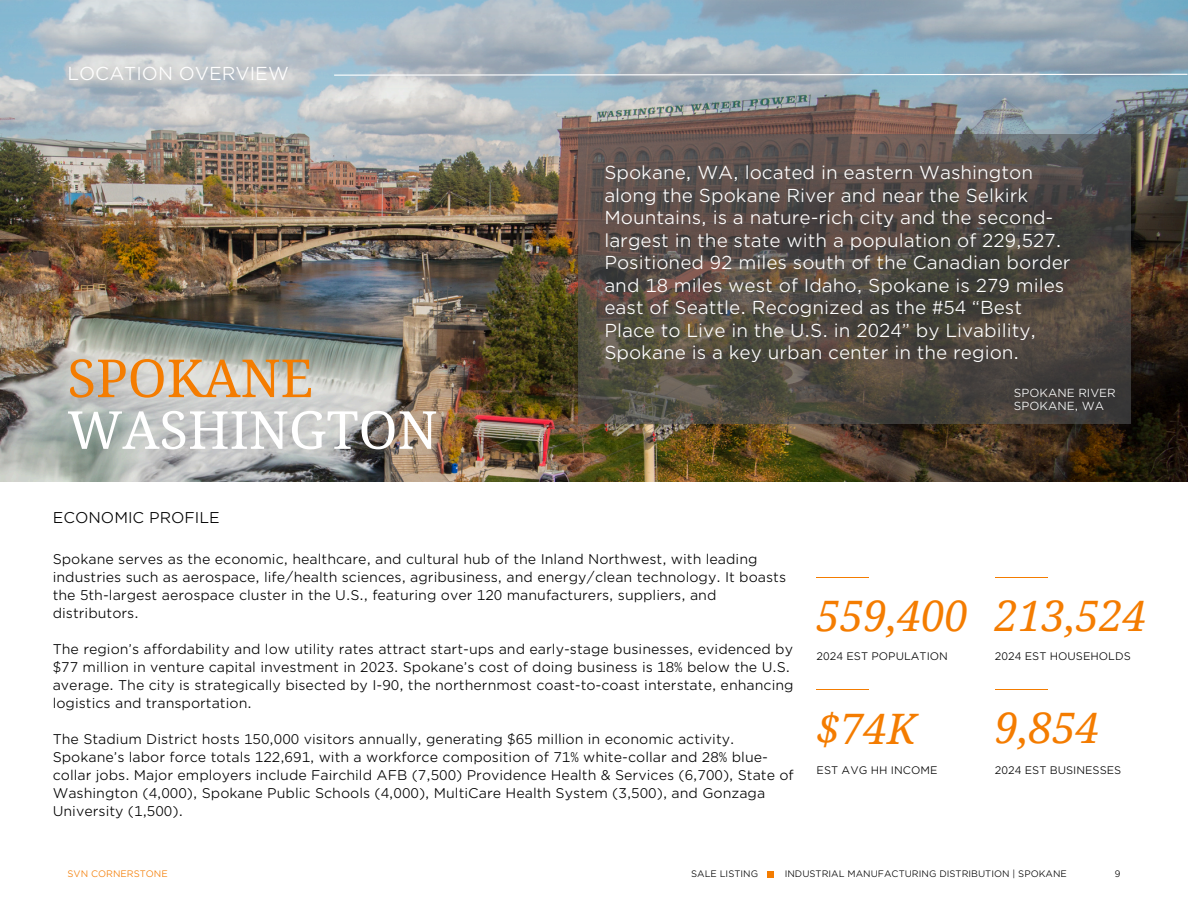
<style>
.page{position:relative;width:1188px;height:918px;background:#fff}
.page>*{position:absolute;margin:0;border:0;box-sizing:border-box;transform-origin:0 0}
.t1{font:52.5px/51.8px "Noto Serif";color:#fff}
.t2{font:italic 42px "Noto Serif";color:#f47c00}
.t3{font:18px/22.5px "Gotham Office";color:#fff}
.t4{font:15px "Gotham Office";color:#000}
.t5{font:13.5px/18px "Gotham Office";color:#000}
.t6{font:11.25px/13.5px "Gotham Office";color:#fff}
.t7{font:10.5px "Gotham Office";color:#000}
.t8{font:9px "Gotham Office";color:#000}
.t9{font:9px "Gotham Office";color:#f47c00}
.s1{color:#f47c00}
</style>
<div class="page">
<img style="left:0;top:226px;width:1188px;height:256px">
<img style="left:0;top:0;width:1188px;height:226px">
<hr style="left:817px;top:578px;width:52px;height:1px;background:#f47c00">
<hr style="left:817px;top:689px;width:52px;height:1px;background:#f47c00">
<hr style="left:995px;top:577px;width:52px;height:1px;background:#f47c00">
<hr style="left:995px;top:689px;width:52px;height:1px;background:#f47c00">
<svg style="left:578px;top:134px;width:553px;height:289px"></svg>
<svg style="left:333px;top:73px;width:855px;height:3px"></svg>
<div style="left:767px;top:871px;width:7px;height:6px;background:#f47c00"></div>
<p class="t3" style="left:68px;top:62px;width:223px">LOCATION OVERVIEW</p>
<p class="t1" style="left:68px;top:351px;width:372px"><span class="s1">SPOKANE<br></span>WASHINGTON</p>
<h3 class="t4" style="left:53px;top:509px;width:169px">ECONOMIC PROFILE</h3>
<p class="t3" style="left:604px;top:162px;width:468px">Spokane, WA, located in eastern Washington along the Spokane River and near the Selkirk Mountains, is a nature-rich city and the second&shy;largest in the state with a population of 229,527.<br>Positioned 92 miles south of the Canadian border and 18 miles west of Idaho, Spokane is 279 miles east of Seattle. Recognized as the #54 “Best Place to Live in the U.S. in 2024” by Livability, Spokane is a key urban center in the region.</p>
<h1 class="t6" style="left:1014px;top:386px;width:103px">SPOKANE RIVER<br>SPOKANE, WA</h1>
<p class="t5" style="left:53px;top:550px;width:735px">Spokane serves as the economic, healthcare, and cultural hub of the Inland Northwest, with leading industries such as aerospace, life/health sciences, agribusiness, and energy/clean technology. It boasts the 5th-largest aerospace cluster in the U.S., featuring over 120 manufacturers, suppliers, and distributors.</p>
<h3 class="t5" style="left:53px;top:640px;width:742px">The region’s affordability and low utility rates attract start-ups and early-stage businesses, evidenced by $77 million in venture capital investment in 2023. Spokane’s cost of doing business is 18% below the U.S. average. The city is strategically bisected by I-90, the northernmost coast-to-coast interstate, enhancing logistics and transportation.</h3>
<p class="t5" style="left:53px;top:730px;width:743px">The Stadium District hosts 150,000 visitors annually, generating $65 million in economic activity.<br>Spokane’s labor force totals 122,691, with a workforce composition of 71% white-collar and 28% blue&shy;collar jobs. Major employers include Fairchild AFB (7,500) Providence Health &amp; Services (6,700), State of Washington (4,000), Spokane Public Schools (4,000), MultiCare Health System (3,500), and Gonzaga University (1,500).</p>
<p class="t2" style="left:817px;top:586px;width:153px">559,400</p>
<p class="t2" style="left:995px;top:586px;width:153px">213,524</p>
<p class="t7" style="left:817px;top:650px;width:133px">2024 EST POPULATION</p>
<h3 class="t7" style="left:995px;top:650px;width:137px">2024 EST HOUSEHOLDS</h3>
<h4 class="t2" style="left:817px;top:699px;width:101px">$74K</h4>
<h5 class="t2" style="left:995px;top:699px;width:106px">9,854</h5>
<p class="t7" style="left:817px;top:764px;width:122px">EST AVG HH INCOME</p>
<h2 class="t7" style="left:995px;top:764px;width:128px">2024 EST BUSINESSES</h2>
<p class="t9" style="left:68px;top:868px;width:102px">SVN CORNERSTONE</p>
<p class="t8" style="left:691px;top:868px;width:69px">SALE LISTING</p>
<p class="t8" style="left:785px;top:868px;width:284px">INDUSTRIAL MANUFACTURING DISTRIBUTION | SPOKANE</p>
<h6 class="t8" style="left:1115px;top:868px;width:7px">9</h6>
</div>
